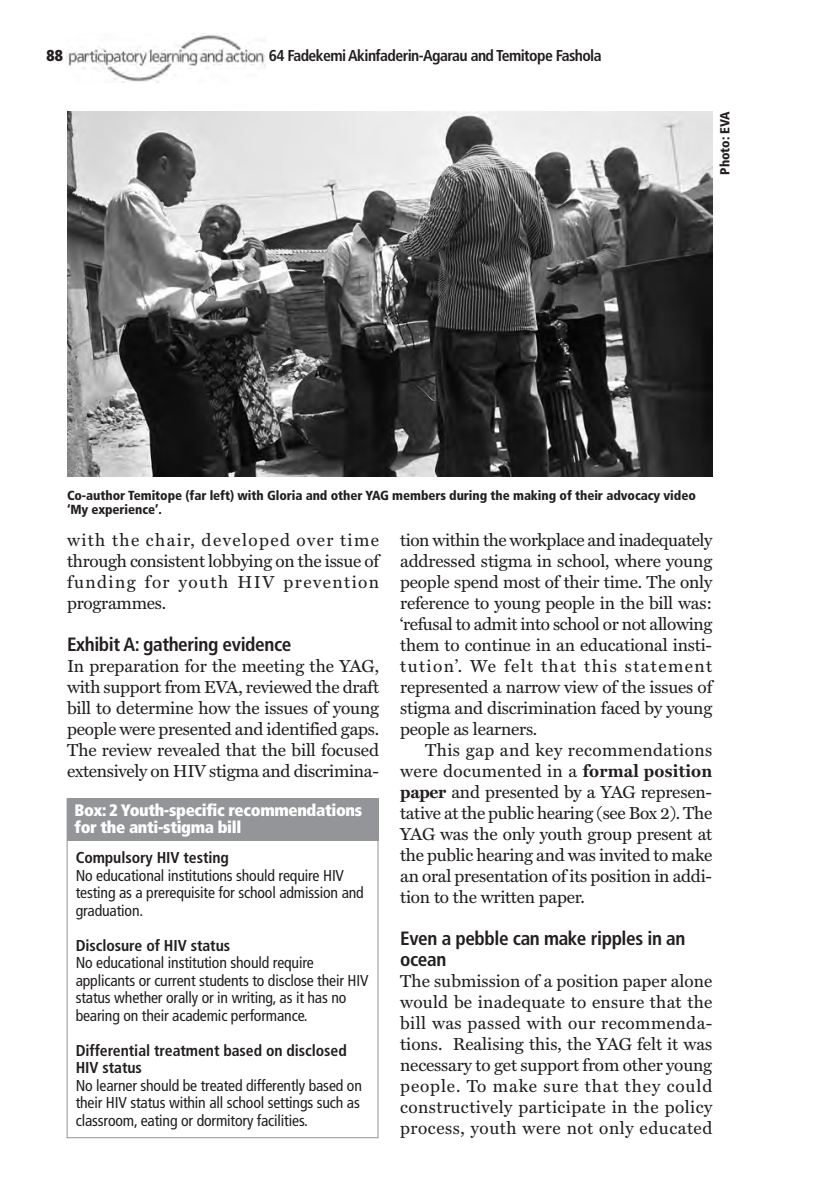
<style>
.page{position:relative;width:829px;height:1191px;background:#fff}
.page>*{position:absolute;margin:0;border:0;box-sizing:border-box;transform-origin:0 0}
.t1{font:700 condensed 19.25px/21px "Frutiger";letter-spacing:-.02em;color:#231f20}
.t2{font:17.5px/21px "Miller Text";letter-spacing:-.015em;color:#231f20;text-align:justify}
.t3{font:900 condensed 16.62px/17.5px "Frutiger";letter-spacing:-.02em;color:#fff}
.t4{font:condensed 15.75px/17.5px "Frutiger";letter-spacing:-.01em;color:#231f20}
.t5{font:700 condensed 15.75px/17.5px "Frutiger";letter-spacing:-.005em;color:#231f20}
.t6{font:700 condensed 15.75px "Frutiger";letter-spacing:-.035em;color:#231f20}
.t7{font:900 condensed 15.75px "Frutiger";color:#231f20}
.t8{font:900 condensed 13.12px/14px "Frutiger";letter-spacing:-.005em;color:#231f20}
.s1{font-weight:700}
</style>
<div class="page">
<img style="left:66px;top:35px;width:199px;height:47px">
<img style="left:67px;top:112px;width:645px;height:364px">
<div style="left:67px;top:798px;width:311px;height:42px;background:#939598"></div>
<div style="left:67px;top:798px;width:311px;height:340px;border:1px solid #939598"></div>
<p class="t7" style="left:47px;top:50px;width:18px">88</p>
<p class="t6" style="left:269px;top:50px;width:334px">64 Fadekemi Akinfaderin-Agarau and Temitope Fashola</p>
<p class="t8" style="left:719px;top:175px;width:65px;rotate:-90deg">Photo: EVA</p>
<p class="t8" style="left:67px;top:489px;width:630px">Co-author Temitope (far left) with Gloria and other YAG members during the making of their advocacy video ‘My experience’.</p>
<p class="t2" style="left:67px;top:531px;width:313px">with the chair, developed over time through consistent lobbying on the issue of funding for youth HIV prevention programmes.</p>
<p class="t1" style="left:67px;top:635px;width:226px">Exhibit A: gathering evidence</p>
<p class="t2" style="left:67px;top:657px;width:313px">In preparation for the meeting the YAG, with support from EVA, reviewed the draft bill to determine how the issues of young people were presented and identified gaps.<br>The review revealed that the bill focused extensively on HIV stigma and discrimina-</p>
<p class="t3" style="left:75px;top:802px;width:289px">Box: 2 Youth-specific recommendations for the anti-stigma bill</p>
<p class="t5" style="left:76px;top:850px;width:155px">Compulsory HIV testing</p>
<p class="t4" style="left:76px;top:867px;width:289px">No educational institutions should require HIV testing as a prerequisite for school admission and graduation.</p>
<p class="t5" style="left:76px;top:937px;width:156px">Disclosure of HIV status</p>
<p class="t4" style="left:76px;top:955px;width:294px">No educational institution should require applicants or current students to disclose their HIV status whether orally or in writing, as it has no bearing on their academic performance.</p>
<p class="t5" style="left:76px;top:1042px;width:273px">Differential treatment based on disclosed<br>HIV status</p>
<p class="t4" style="left:76px;top:1077px;width:288px">No learner should be treated differently based on their HIV status within all school settings such as classroom, eating or dormitory facilities.</p>
<p class="t2" style="left:400px;top:531px;width:313px">tion within the workplace and inadequately addressed stigma in school, where young people spend most of their time. The only reference to young people in the bill was: ‘refusal to admit into school or not allowing them to continue in an educational insti&shy;tution’. We felt that this statement represented a narrow view of the issues of stigma and discrimination faced by young people as learners.</p>
<p class="t2" style="left:400px;top:741px;width:313px;text-indent:25px">This gap and key recommendations were documented in a <span class="s1">formal position paper</span> and presented by a YAG represen&shy;tative at the public hearing (see Box 2). The YAG was the only youth group present at the public hearing and was invited to make an oral presentation of its position in addi&shy;tion to the written paper.</p>
<p class="t1" style="left:400px;top:929px;width:287px">Even a pebble can make ripples in an ocean</p>
<p class="t2" style="left:400px;top:972px;width:313px">The submission of a position paper alone would be inadequate to ensure that the bill was passed with our recommenda&shy;tions. Realising this, the YAG felt it was necessary to get support from other young people. To make sure that they could constructively participate in the policy process, youth were not only educated</p>
</div>
